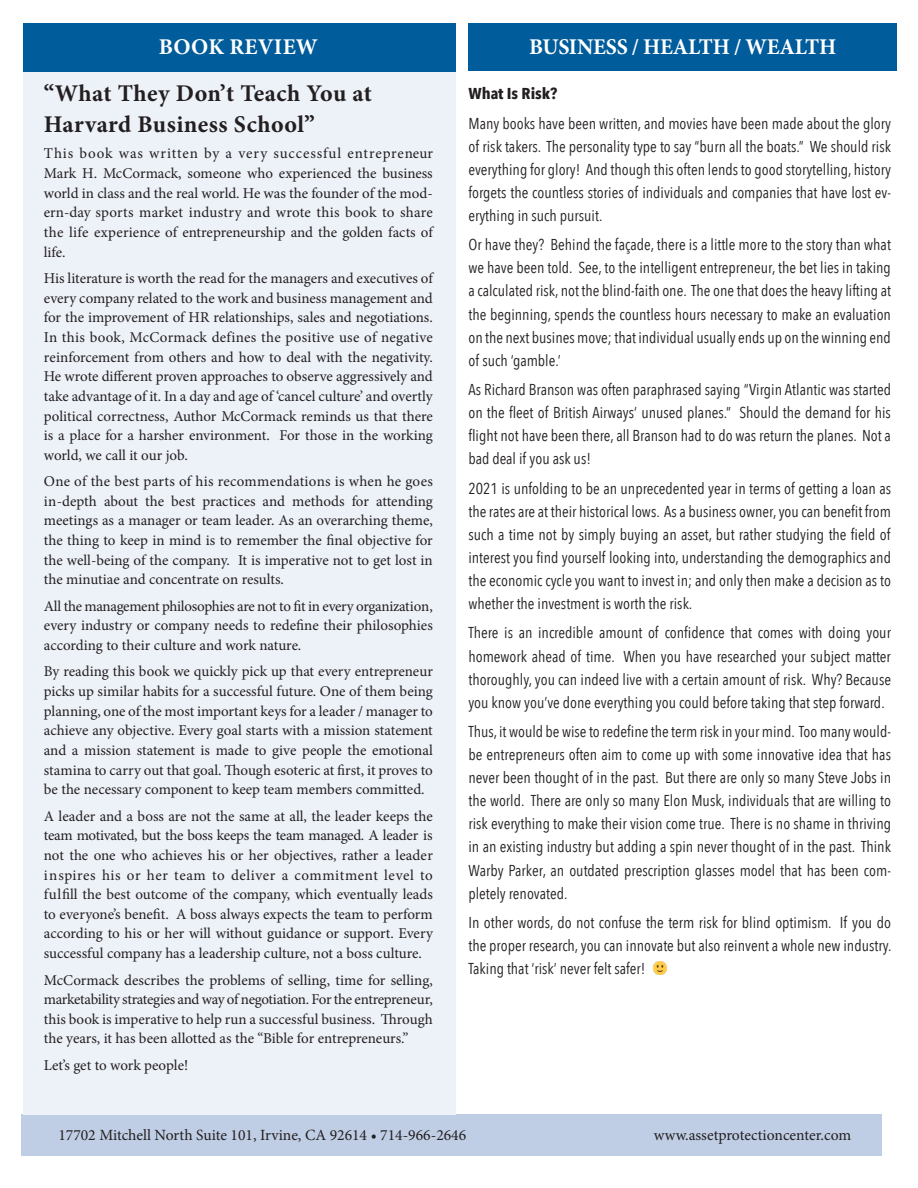
<style>
.page{position:relative;width:918px;height:1188px;background:#fff}
.page>*{position:absolute;margin:0;border:0;box-sizing:border-box;transform-origin:0 0}
.t1{font:700 24px "Minion Pro";letter-spacing:.02em;color:#231f20}
.t2{font:700 22.5px "Minion Pro";letter-spacing:-.01em;color:#fff}
.t3{font:700 22.5px "Minion Pro";letter-spacing:.01em;color:#fff}
.t4{font:15.75px/23.1px "Avenir Next Condensed";color:#231f20;text-align:justify}
.t5{font:700 15.75px "Avenir Next Condensed";color:#231f20;scale:1.06 1}
.t6{font:15.6px "Minion Pro";color:#231f20}
.t7{font:15px/19.6px "Minion Pro";letter-spacing:-.005em;color:#231f20;text-align:justify}
</style>
<div class="page">
<div style="left:21px;top:1115px;width:861px;height:41px;background:#bfcee5"></div>
<div style="left:23px;top:24px;width:433px;height:48px;background:#005c9a"></div>
<div style="left:23px;top:72px;width:433px;height:1043px;background:#edf1f8"></div>
<div style="left:468px;top:24px;width:429px;height:47px;background:#005c9a"></div>
<svg style="left:653px;top:961px;width:13px;height:13px"></svg>
<p class="t3" style="left:159px;top:31px;width:161px">BOOK REVIEW</p>
<p class="t2" style="left:529px;top:31px;width:309px">BUSINESS / HEALTH / WEALTH</p>
<p class="t1" style="left:44px;top:76px;width:330px">“What They Don’t Teach You at</p>
<p class="t1" style="left:44px;top:107px;width:272px">Harvard Business School”</p>
<p class="t7" style="left:44px;top:144px;width:391px">This book was written by a very successful entrepreneur Mark H. McCormack, someone who experienced the business world in class and the real world. He was the founder of the mod&shy;ern-day sports market industry and wrote this book to share the life experience of entrepreneurship and the golden facts of life.</p>
<p class="t7" style="left:44px;top:268px;width:391px">His literature is worth the read for the managers and executives of every company related to the work and business management and for the improvement of HR relationships, sales and negotiations.<br>In this book, McCormack defines the positive use of negative reinforcement from others and how to deal with the negativity.<br>He wrote different proven approaches to observe aggressively and take advantage of it. In a day and age of ‘cancel culture’ and overtly political correctness, Author McCormack reminds us that there is a place for a harsher environment. For those in the working world, we call it our job.</p>
<p class="t7" style="left:44px;top:472px;width:391px">One of the best parts of his recommendations is when he goes in-depth about the best practices and methods for attending meetings as a manager or team leader. As an overarching theme, the thing to keep in mind is to remember the final objective for the well-being of the company. It is imperative not to get lost in the minutiae and concentrate on results.</p>
<p class="t7" style="left:44px;top:596px;width:391px">All the management philosophies are not to fit in every organization, every industry or company needs to redefine their philosophies according to their culture and work nature.</p>
<p class="t7" style="left:44px;top:662px;width:391px">By reading this book we quickly pick up that every entrepreneur picks up similar habits for a successful future. One of them being planning, one of the most important keys for a leader / manager to achieve any objective. Every goal starts with a mission statement and a mission statement is made to give people the emotional stamina to carry out that goal. Though esoteric at first, it proves to be the necessary component to keep team members committed.</p>
<p class="t7" style="left:44px;top:806px;width:391px">A leader and a boss are not the same at all, the leader keeps the team motivated, but the boss keeps the team managed. A leader is not the one who achieves his or her objectives, rather a leader inspires his or her team to deliver a commitment level to fulfill the best outcome of the company, which eventually leads to everyone’s benefit. A boss always expects the team to perform according to his or her will without guidance or support. Every successful company has a leadership culture, not a boss culture.</p>
<p class="t7" style="left:44px;top:970px;width:391px">McCormack describes the problems of selling, time for selling, marketability strategies and way of negotiation. For the entrepreneur, this book is imperative to help run a successful business. Through the years, it has been allotted as the “Bible for entrepreneurs.”</p>
<p class="t7" style="left:44px;top:1055px;width:146px">Let’s get to work people!</p>
<p class="t5" style="left:468px;top:84px;width:85px">What Is Risk?</p>
<p class="t4" style="left:468px;top:111px;width:424px">Many books have been written, and movies have been made about the glory of risk takers. The personality type to say “burn all the boats.” We should risk everything for glory! And though this often lends to good storytelling, history forgets the countless stories of individuals and companies that have lost ev&shy;erything in such pursuit.</p>
<p class="t4" style="left:468px;top:233px;width:424px">Or have they? Behind the façade, there is a little more to the story than what we have been told. See, to the intelligent entrepreneur, the bet lies in taking a calculated risk, not the blind-faith one. The one that does the heavy lifting at the beginning, spends the countless hours necessary to make an evaluation on the next busines move; that individual usually ends up on the winning end of such ‘gamble.’</p>
<p class="t4" style="left:468px;top:377px;width:424px">As Richard Branson was often paraphrased saying “Virgin Atlantic was started on the fleet of British Airways’ unused planes.” Should the demand for his flight not have been there, all Branson had to do was return the planes. Not a bad deal if you ask us!</p>
<p class="t4" style="left:468px;top:476px;width:424px">2021 is unfolding to be an unprecedented year in terms of getting a loan as the rates are at their historical lows. As a business owner, you can benefit from such a time not by simply buying an asset, but rather studying the field of interest you find yourself looking into, understanding the demographics and the economic cycle you want to invest in; and only then make a decision as to whether the investment is worth the risk.</p>
<p class="t4" style="left:468px;top:621px;width:424px">There is an incredible amount of confidence that comes with doing your homework ahead of time. When you have researched your subject matter thoroughly, you can indeed live with a certain amount of risk. Why? Because you know you’ve done everything you could before taking that step forward.</p>
<p class="t4" style="left:468px;top:719px;width:424px">Thus, it would be wise to redefine the term risk in your mind. Too many would&shy;be entrepreneurs often aim to come up with some innovative idea that has never been thought of in the past. But there are only so many Steve Jobs in the world. There are only so many Elon Musk, individuals that are willing to risk everything to make their vision come true. There is no shame in thriving in an existing industry but adding a spin never thought of in the past. Think Warby Parker, an outdated prescription glasses model that has been com&shy;pletely renovated.</p>
<p class="t4" style="left:468px;top:910px;width:425px">In other words, do not confuse the term risk for blind optimism. If you do the proper research, you can innovate but also reinvent a whole new industry.<br>Taking that ‘risk’ never felt safer!</p>
<p class="t6" style="left:58px;top:1125px;width:409px">17702 Mitchell North Suite 101, Irvine, CA 92614 • 714-966-2646</p>
<p class="t6" style="left:654px;top:1125px;width:199px">www.assetprotectioncenter.com</p>
</div>
